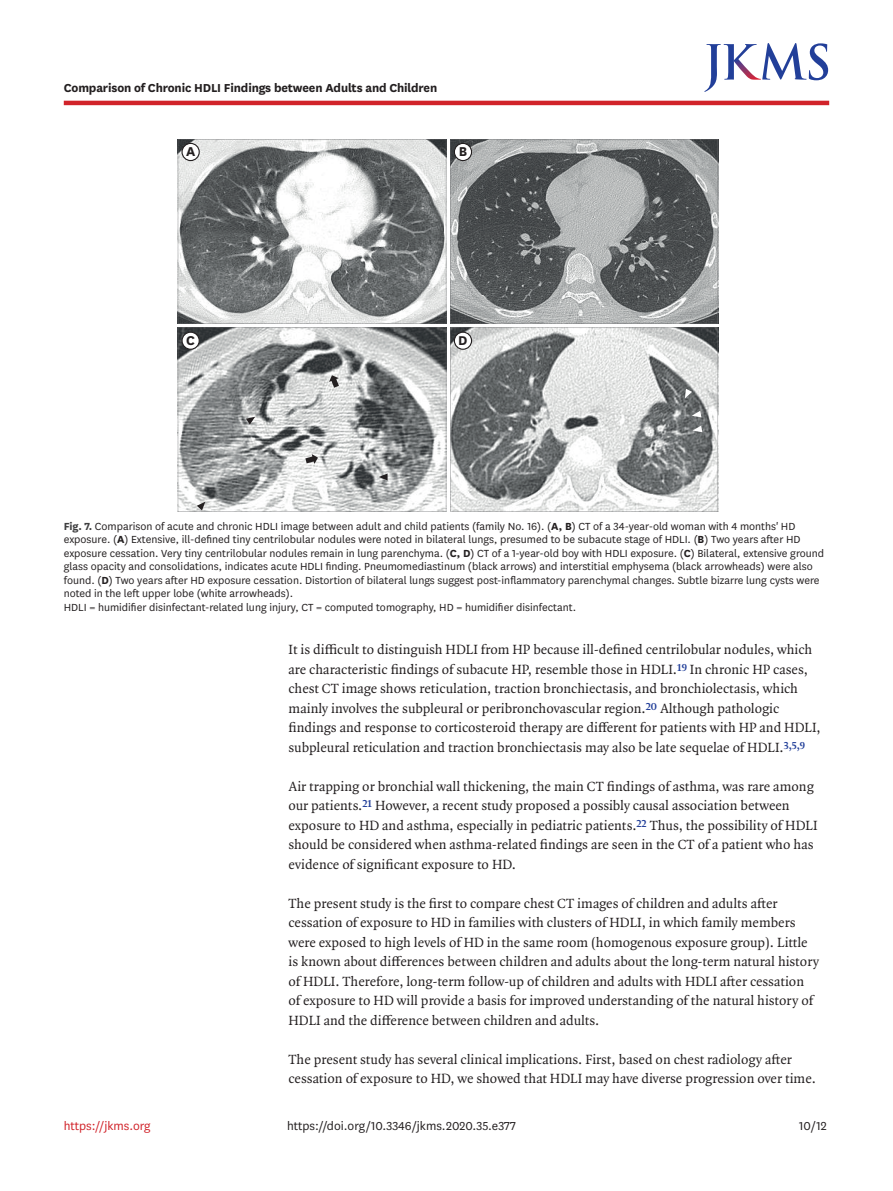
<style>
.page{position:relative;width:893px;height:1191px;background:#fff}
.page>*{position:absolute;margin:0;border:0;box-sizing:border-box;transform-origin:0 0}
.t1{font:700 15px "National";color:#231f20}
.t2{font:700 14.85px "National";color:#231f20}
.body_p{font:14.25px/19.5px "Quadraat OT";color:#231f20}
.alt-title-type{font:700 13.5px "National";letter-spacing:-.01em;color:#231f20}
.doi_running_footer{font:13.5px "National";color:#231f20}
.t3{font:13.5px "National";color:#d1232a}
.fig_caption{font:12px/13.5px "National";color:#231f20}
.s1{font-weight:700;color:#3e3e3f}
.s2{font-weight:700}
</style>
<div class="page">
<hr style="left:64px;top:101px;width:765px;height:4px;background:#d1232a">
<svg style="left:704px;top:43px;width:124px;height:49px"></svg>
<svg style="left:178px;top:139px;width:268px;height:184px"></svg>
<svg style="left:450px;top:139px;width:268px;height:184px;background:#7f8283"></svg>
<svg style="left:178px;top:328px;width:268px;height:184px;background:#abadae"></svg>
<svg style="left:450px;top:328px;width:268px;height:184px"></svg>
<p class="alt-title-type" style="left:64px;top:78px;width:375px">Comparison of Chronic HDLI Findings between Adults and Children</p>
<p class="t1" style="left:186px;top:141px;width:11px">A</p>
<p class="t1" style="left:459px;top:141px;width:10px">B</p>
<p class="t2" style="left:186px;top:330px;width:10px">C</p>
<p class="t2" style="left:458px;top:330px;width:11px">D</p>
<p class="fig_caption" style="left:64px;top:519px;width:762px"><span class="s1">Fig. 7.</span> Comparison of acute and chronic HDLI image between adult and child patients (family No. 16). (<span class="s2">A, B</span>) CT of a 34-year-old woman with 4 months' HD exposure. (<span class="s2">A</span>) Extensive, ill-defined tiny centrilobular nodules were noted in bilateral lungs, presumed to be subacute stage of HDLI. (<span class="s2">B</span>) Two years after HD exposure cessation. Very tiny centrilobular nodules remain in lung parenchyma. (<span class="s2">C, D</span>) CT of a 1-year-old boy with HDLI exposure. (<span class="s2">C</span>) Bilateral, extensive ground glass opacity and consolidations, indicates acute HDLI finding. Pneumomediastinum (black arrows) and interstitial emphysema (black arrowheads) were also found. (<span class="s2">D</span>) Two years after HD exposure cessation. Distortion of bilateral lungs suggest post-inflammatory parenchymal changes. Subtle bizarre lung cysts were noted in the left upper lobe (white arrowheads).<br>HDLI = humidifier disinfectant-related lung injury, CT = computed tomography, HD = humidifier disinfectant.</p>
<p class="body_p" style="left:289px;top:640px;width:534px">It is difficult to distinguish HDLI from HP because ill-defined centrilobular nodules, which are characteristic findings of subacute HP, resemble those in HDLI.<sup>19</sup> In chronic HP cases, chest CT image shows reticulation, traction bronchiectasis, and bronchiolectasis, which mainly involves the subpleural or peribronchovascular region.<sup>20</sup> Although pathologic findings and response to corticosteroid therapy are different for patients with HP and HDLI, subpleural reticulation and traction bronchiectasis may also be late sequelae of HDLI.<sup>3,5,9</sup></p>
<p class="body_p" style="left:289px;top:776px;width:530px">Air trapping or bronchial wall thickening, the main CT findings of asthma, was rare among our patients.<sup>21</sup> However, a recent study proposed a possibly causal association between exposure to HD and asthma, especially in pediatric patients.<sup>22</sup> Thus, the possibility of HDLI should be considered when asthma-related findings are seen in the CT of a patient who has evidence of significant exposure to HD.</p>
<p class="body_p" style="left:289px;top:893px;width:532px">The present study is the first to compare chest CT images of children and adults after cessation of exposure to HD in families with clusters of HDLI, in which family members were exposed to high levels of HD in the same room (homogenous exposure group). Little is known about differences between children and adults about the long-term natural history of HDLI. Therefore, long-term follow-up of children and adults with HDLI after cessation of exposure to HD will provide a basis for improved understanding of the natural history of HDLI and the difference between children and adults.</p>
<p class="body_p" style="left:289px;top:1049px;width:529px">The present study has several clinical implications. First, based on chest radiology after cessation of exposure to HD, we showed that HDLI may have diverse progression over time.</p>
<p class="t3" style="left:64px;top:1116px;width:88px">https://jkms.org</p>
<p class="doi_running_footer" style="left:287px;top:1116px;width:230px">https://doi.org/10.3346/jkms.2020.35.e377</p>
<p class="doi_running_footer" style="left:799px;top:1116px;width:29px">10/12</p>
</div>
